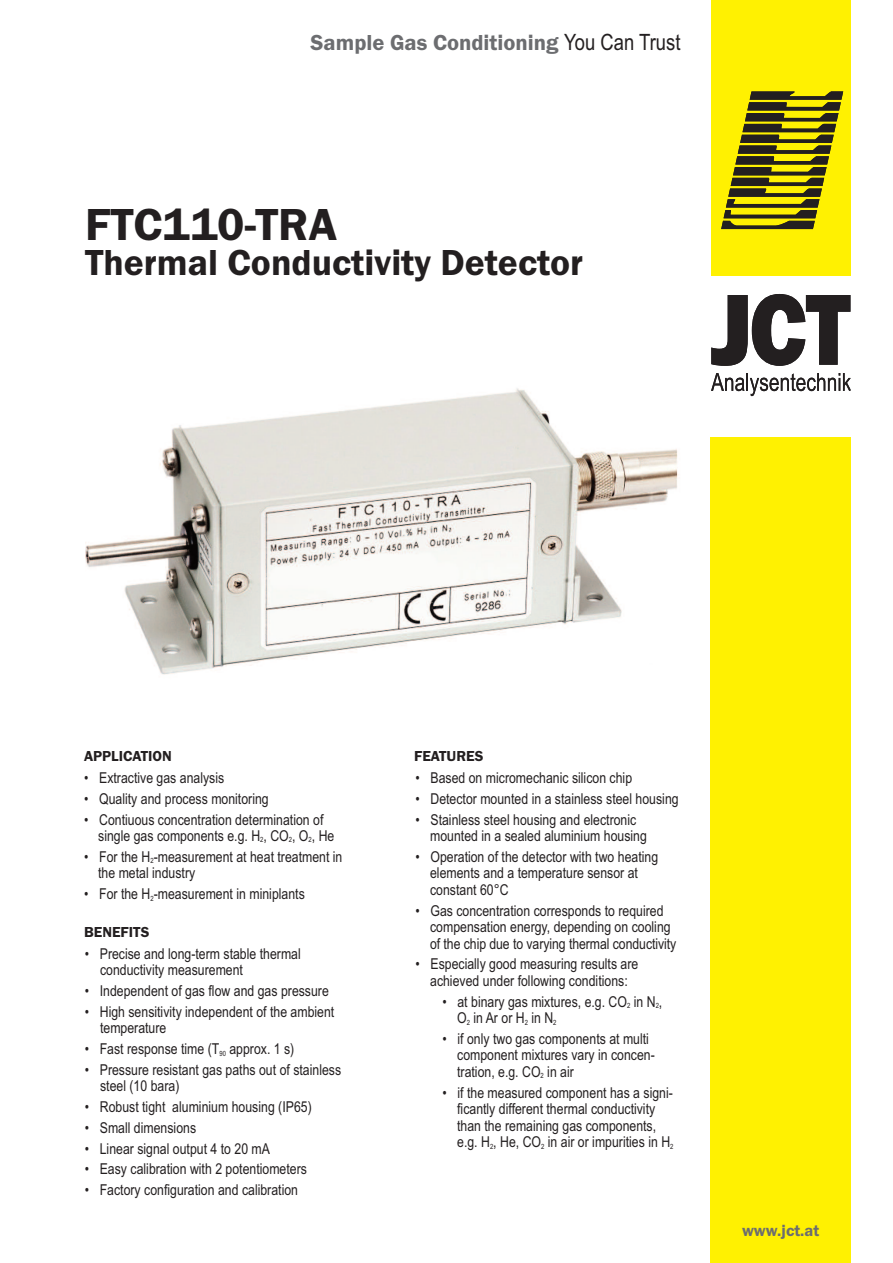
<style>
.page{position:relative;width:893px;height:1263px;background:#fff}
.page>*{position:absolute;margin:0;border:0;box-sizing:border-box;transform-origin:0 0}
.t1{font:600 46.5px "Franklin Gothic";color:#231f20}
.t2{font:600 37.5px "Franklin Gothic";color:#231f20}
.t3{font:600 22.5px "Franklin Gothic";color:#6c6d70}
.t4{font:600 16.5px "Franklin Gothic";color:#6c6d70}
.t5{font:15px/16.5px "Arial Narrow";color:#231f20}
.t6{font:600 15px "Franklin Gothic";color:#231f20}
.s1{font-family:"Arial Narrow";font-weight:400;color:#231f20}
</style>
<div class="page">
<div style="left:711px;top:0;width:139px;height:275px;background:#fff101"></div>
<div style="left:710px;top:437px;width:140px;height:825px;background:#fff101"></div>
<svg style="left:721px;top:91px;width:122px;height:138px"></svg>
<svg style="left:711px;top:294px;width:139px;height:72px"></svg>
<svg style="left:711px;top:373px;width:139px;height:23px"></svg>
<img style="left:85px;top:388px;width:594px;height:287px">
<h3 class="t3" style="left:311px;top:29px;width:371px">Sample Gas Conditioning <span class="s1">You Can Trust</span></h3>
<h1 class="t1" style="left:85px;top:196px;width:254px">FTC110-TRA</h1>
<h2 class="t2" style="left:85px;top:240px;width:500px">Thermal Conductivity Detector</h2>
<p class="t6" style="left:84px;top:747px;width:89px">APPLICATION</p>
<p class="t5" style="left:84px;top:769px;width:142px">• Extractive gas analysis</p>
<p class="t5" style="left:84px;top:790px;width:186px">• Quality and process monitoring</p>
<p class="t5" style="left:98px;top:811px;width:238px;text-indent:-14px">• Contiuous concentration determination of single gas components e.g. H<sub>2</sub>, CO<sub>2</sub>, O<sub>2</sub>, He</p>
<p class="t5" style="left:98px;top:848px;width:246px;text-indent:-14px">• For the H<sub>2</sub>-measurement at heat treatment in the metal industry</p>
<p class="t5" style="left:84px;top:885px;width:222px">• For the H<sub>2</sub>-measurement in miniplants</p>
<p class="t6" style="left:84px;top:922px;width:67px">BENEFITS</p>
<p class="t5" style="left:100px;top:945px;width:202px;text-indent:-15px">• Precise and long-term stable thermal conductivity measurement</p>
<p class="t5" style="left:85px;top:982px;width:246px">• Independent of gas flow and gas pressure</p>
<p class="t5" style="left:100px;top:1003px;width:236px;text-indent:-15px">• High sensitivity independent of the ambient temperature</p>
<p class="t5" style="left:85px;top:1041px;width:211px">• Fast response time (T<sub>90</sub> approx. 1 s)</p>
<p class="t5" style="left:100px;top:1061px;width:243px;text-indent:-15px">• Pressure resistant gas paths out of stainless steel (10 bara)</p>
<p class="t5" style="left:85px;top:1099px;width:229px">• Robust tight aluminium housing (IP65)</p>
<p class="t5" style="left:85px;top:1119px;width:113px">• Small dimensions</p>
<p class="t5" style="left:85px;top:1140px;width:187px">• Linear signal output 4 to 20 mA</p>
<p class="t5" style="left:85px;top:1161px;width:224px">• Easy calibration with 2 potentiometers</p>
<p class="t5" style="left:85px;top:1182px;width:215px">• Factory configuration and calibration</p>
<p class="t6" style="left:414px;top:747px;width:71px">FEATURES</p>
<p class="t5" style="left:415px;top:769px;width:218px">• Based on micromechanic silicon chip</p>
<p class="t5" style="left:415px;top:790px;width:265px">• Detector mounted in a stainless steel housing</p>
<p class="t5" style="left:430px;top:811px;width:218px;text-indent:-15px">• Stainless steel housing and electronic mounted in a sealed aluminium housing</p>
<p class="t5" style="left:430px;top:848px;width:230px;text-indent:-15px">• Operation of the detector with two heating elements and a temperature sensor at constant 60°C</p>
<p class="t5" style="left:430px;top:902px;width:248px;text-indent:-15px">• Gas concentration corresponds to required compensation energy, depending on cooling of the chip due to varying thermal conductivity</p>
<p class="t5" style="left:415px;top:956px;width:224px;text-align:center">• Especially good measuring results are achieved under following conditions:</p>
<p class="t5" style="left:457px;top:993px;width:207px;text-indent:-15px">• at binary gas mixtures, e.g. CO<sub>2</sub> in N<sub>2</sub>,<br>O<sub>2</sub> in Ar or H<sub>2</sub> in N<sub>2</sub></p>
<p class="t5" style="left:457px;top:1030px;width:199px;text-indent:-15px">• if only two gas components at multi component mixtures vary in concen&shy;tration, e.g. CO<sub>2</sub> in air</p>
<p class="t5" style="left:457px;top:1084px;width:218px;text-indent:-15px">• if the measured component has a signi&shy;ficantly different thermal conductivity than the remaining gas components, e.g. H<sub>2</sub>, He, CO<sub>2</sub> in air or impurities in H<sub>2</sub></p>
<p class="t4" style="left:742px;top:1221px;width:79px">www.jct.at</p>
</div>
